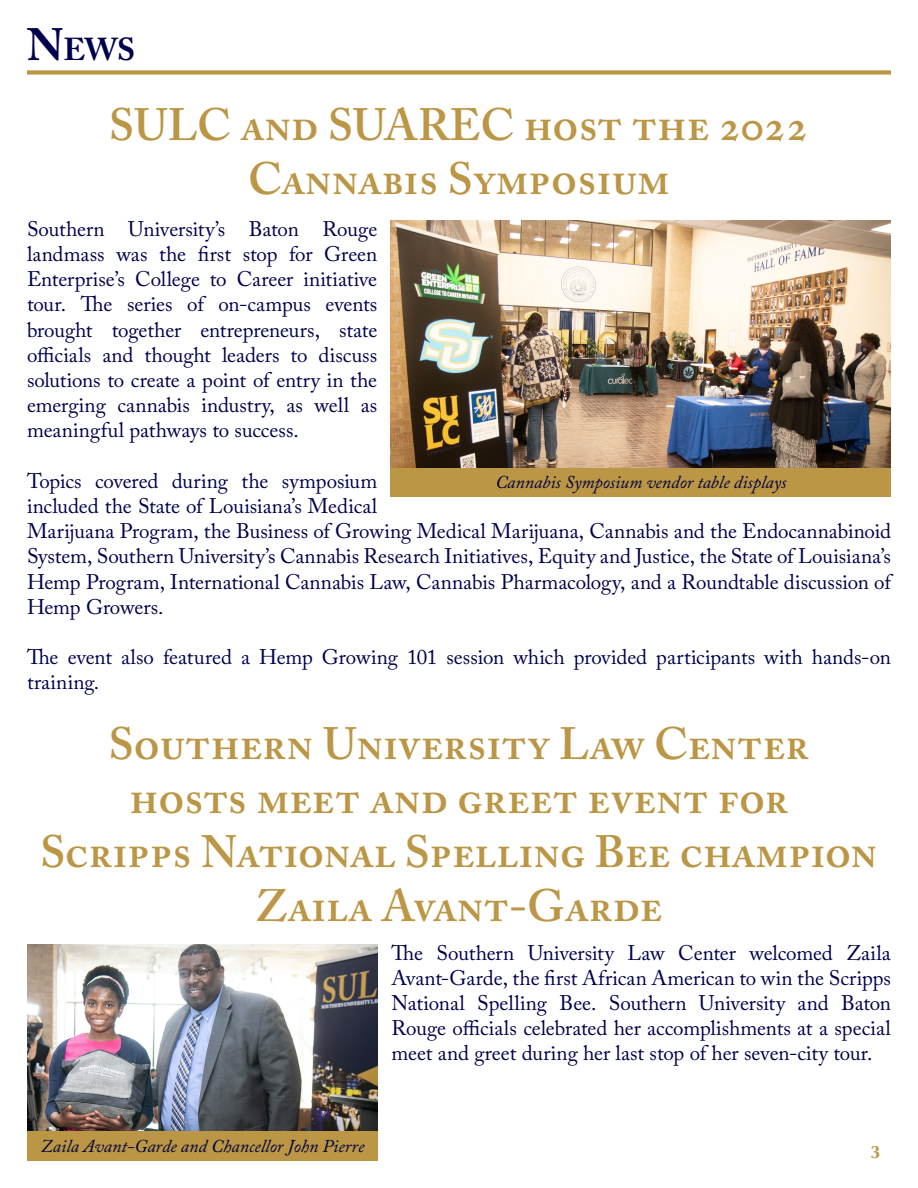
<style>
.page{position:relative;width:918px;height:1188px;background:#fff}
.page>*{position:absolute;margin:0;border:0;box-sizing:border-box;transform-origin:0 0}
.t1{font:600 45px/54px "Adobe Caslon Pro";color:#bb9645;text-align:center}
.t2{font:700 31.5px "Adobe Caslon Pro";color:#00004d}
.t3{font:21px/25.2px "Adobe Caslon Pro";letter-spacing:-.01em;color:#00004d;text-align:justify}
.t4{font:italic 18px "Adobe Caslon Pro";color:#00003c}
.t5{font:700 18px "Optima";color:#bb9645}
.s1{font-size:45px}
</style>
<div class="page">
<div style="left:27px;top:70px;width:864px;height:5px;background:#bb9645"></div>
<img style="left:391px;top:220px;width:500px;height:248px">
<div style="left:391px;top:468px;width:500px;height:29px;background:#bb9645"></div>
<img style="left:27px;top:944px;width:351px;height:187px">
<div style="left:27px;top:1131px;width:351px;height:30px;background:#bb9645"></div>
<p class="t2" style="left:27px;top:31px;width:110px"><span class="s1">N</span>EWS</p>
<p class="t1" style="left:109px;top:98px;width:701px">SULC and SUAREC host the 2022<br>Cannabis Symposium</p>
<p class="t3" style="left:27px;top:216px;width:352px">Southern University’s Baton Rouge landmass was the first stop for Green Enterprise’s College to Career initiative tour. The series of on-campus events brought together entrepreneurs, state officials and thought leaders to discuss solutions to create a point of entry in the emerging cannabis industry, as well as meaningful pathways to success.</p>
<p class="t3" style="left:27px;top:468px;width:866px;text-align:left">Topics covered during the symposium<br>included the State of Louisiana’s Medical<br>Marijuana Program, the Business of Growing Medical Marijuana, Cannabis and the Endocannabinoid System, Southern University’s Cannabis Research Initiatives, Equity and Justice, the State of Louisiana’s Hemp Program, International Cannabis Law, Cannabis Pharmacology, and a Roundtable discussion of Hemp Growers.</p>
<p class="t3" style="left:27px;top:644px;width:865px">The event also featured a Hemp Growing 101 session which provided participants with hands-on training.</p>
<p class="t4" style="left:495px;top:471px;width:293px">Cannabis Symposium vendor table displays</p>
<p class="t1" style="left:109px;top:717px;width:702px">Southern University Law Center</p>
<p class="t1" style="left:130px;top:771px;width:660px">hosts meet and greet event for</p>
<p class="t1" style="left:40px;top:825px;width:839px">Scripps National Spelling Bee champion</p>
<p class="t1" style="left:256px;top:879px;width:408px">Zaila Avant-Garde</p>
<p class="t3" style="left:392px;top:940px;width:501px">The Southern University Law Center welcomed Zaila Avant-Garde, the first African American to win the Scripps National Spelling Bee. Southern University and Baton Rouge officials celebrated her accomplishments at a special meet and greet during her last stop of her seven-city tour.</p>
<p class="t4" style="left:41px;top:1135px;width:325px">Zaila Avant-Garde and Chancellor John Pierre</p>
<p class="t5" style="left:871px;top:1141px;width:12px">3</p>
</div>
